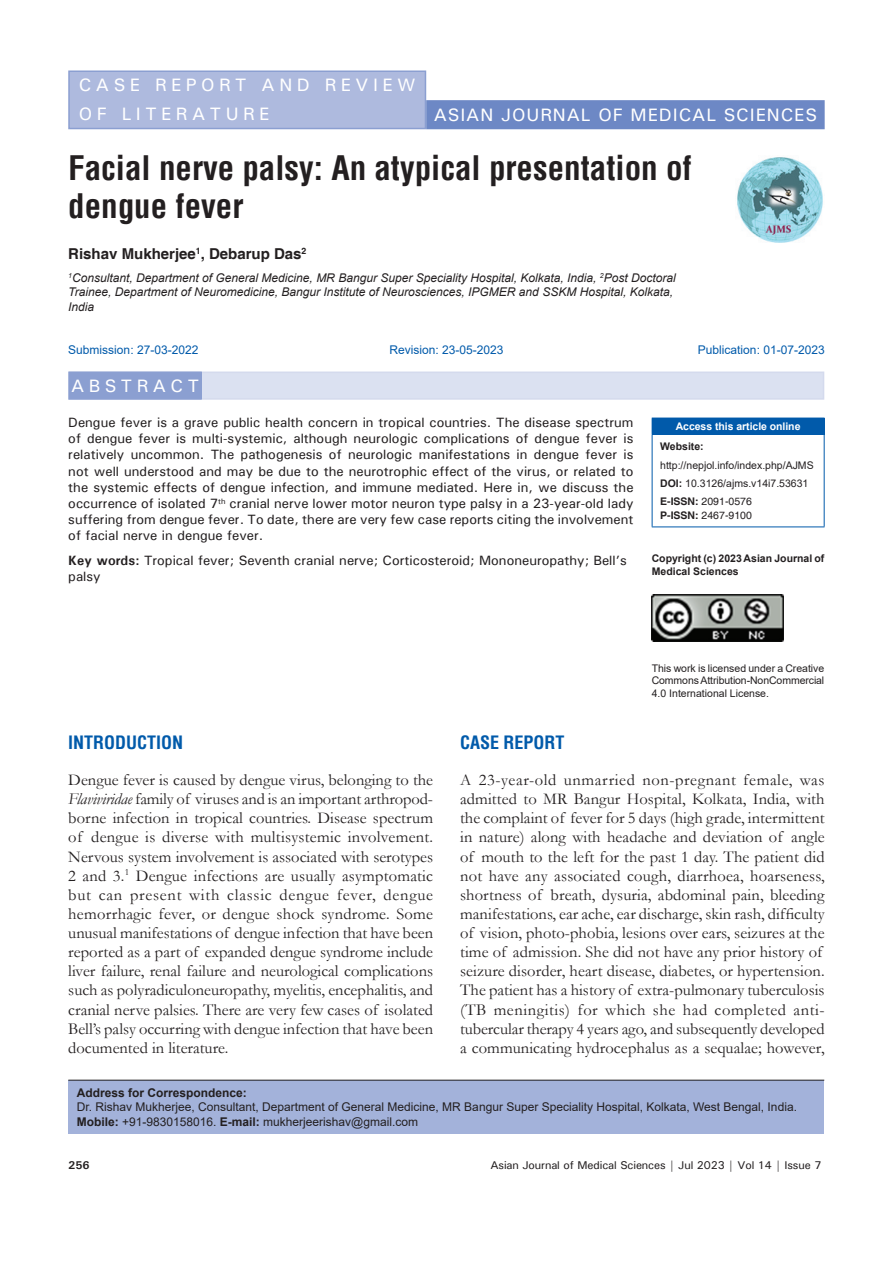
<style>
.page{position:relative;width:893px;height:1263px;background:#fff}
.page>*{position:absolute;margin:0;border:0;box-sizing:border-box;transform-origin:0 0}
.AT{font:700 condensed 33px/37.5px "Helvetica";color:#231f20}
.AH{font:500 18px/28.8px "Univers";letter-spacing:.25em;color:#fff}
.AH-2{font:500 18px "Univers";letter-spacing:.05em;color:#fff}
.TX{font:700 condensed 18px "Helvetica";color:#015aaa}
.ABSH{font:500 18px "Univers";letter-spacing:.25em;color:#fff}
.TX-2{font:16.5px/19.2px "Garamond";letter-spacing:.005em;color:#231f20;text-align:justify}
.AU{font:700 15px "Helvetica";color:#231f20}
.ABS{font:500 13.5px/16.2px "Univers";color:#231f20;text-align:justify}
.KWD{font:500 13.5px/16.2px "Univers";color:#231f20}
.AFF{font:italic 12px/14.4px "Arial";color:#231f20}
.ADD{font:12px/14.4px "Arial";color:#231f20}
.HIS{font:12px "Arial";color:#015aaa}
.t1{font:500 11.25px "Univers";letter-spacing:-.01em;color:#231f20}
.t2{font:700 11.25px "Univers";color:#231f20}
.License{font:10.5px/12.6px "Arial";letter-spacing:-.01em;color:#231f20;text-align:justify}
.License-2{font:700 10.5px/12.6px "Arial";color:#231f20}
.Web{font:10.5px/18.8px "Arial";color:#231f20}
.ISSN{font:10.5px/14.2px "Helvetica";color:#231f20}
.DOI{font:10.5px "Arial";color:#231f20}
.t3{font:700 10.5px "Arial";letter-spacing:-.005em;color:#fff}
.s1{font-weight:700}
.s2{font-style:italic}
</style>
<div class="page">
<div style="left:68px;top:1080px;width:756px;height:54px;background:#a3b2da"></div>
<hr style="left:68px;top:1080px;width:756px;height:1px;background:#231f20">
<img style="left:737px;top:157px;width:86px;height:86px">
<div style="left:652px;top:418px;width:172px;height:16px;background:#015aaa"></div>
<svg style="left:824px;top:418px;width:1px;height:16px"></svg>
<hr style="left:652px;top:435px;width:1px;height:91px;background:#015aaa">
<hr style="left:652px;top:434px;width:172px;height:1px;background:#015aaa">
<hr style="left:824px;top:435px;width:1px;height:91px;background:#015aaa">
<hr style="left:652px;top:526px;width:172px;height:1px;background:#015aaa">
<img style="left:652px;top:595px;width:132px;height:46px">
<div style="left:69px;top:371px;width:755px;height:29px;background:#dbe1f1;border:2px solid #d4daed"></div>
<div style="left:69px;top:372px;width:132px;height:27px;background:#8b9fd1"></div>
<div style="left:68px;top:371px;width:134px;height:29px;border:2px solid #8b9fd1"></div>
<div style="left:69px;top:71px;width:356px;height:58px;background:#aebade"></div>
<div style="left:68px;top:70px;width:358px;height:59px;border:2px solid #8b9fd1"></div>
<div style="left:427px;top:101px;width:397px;height:28px;background:#6d88c5"></div>
<div style="left:426px;top:100px;width:399px;height:29px;border:2px solid #6d88c5"></div>
<p class="AH" style="left:79px;top:70px;width:338px">CASE REPORT AND REVIEW<br>OF LITERATURE</p>
<p class="AH-2" style="left:434px;top:103px;width:385px">ASIAN JOURNAL OF MEDICAL SCIENCES</p>
<p class="AT" style="left:68px;top:149px;width:625px">Facial nerve palsy: An atypical presentation of dengue fever</p>
<p class="AU" style="left:68px;top:245px;width:240px">Rishav Mukherjee<sup>1</sup>, Debarup Das<sup>2</sup></p>
<p class="AFF" style="left:68px;top:271px;width:609px"><sup>1</sup>Consultant, Department of General Medicine, MR Bangur Super Speciality Hospital, Kolkata, India, <sup>2</sup>Post Doctoral<br>Trainee, Department of Neuromedicine, Bangur Institute of Neurosciences, IPGMER and SSKM Hospital, Kolkata,<br>India</p>
<p class="HIS" style="left:68px;top:341px;width:132px">Submission: 27-03-2022</p>
<p class="HIS" style="left:389px;top:341px;width:116px">Revision: 23-05-2023</p>
<p class="HIS" style="left:698px;top:341px;width:128px">Publication: 01-07-2023</p>
<p class="ABSH" style="left:71px;top:374px;width:129px">ABSTRACT</p>
<p class="ABS" style="left:68px;top:414px;width:567px">Dengue fever is a grave public health concern in tropical countries. The disease spectrum of dengue fever is multi-systemic, although neurologic complications of dengue fever is relatively uncommon. The pathogenesis of neurologic manifestations in dengue fever is not well understood and may be due to the neurotrophic effect of the virus, or related to the systemic effects of dengue infection, and immune mediated. Here in, we discuss the occurrence of isolated 7<sup>th</sup> cranial nerve lower motor neuron type palsy in a 23-year-old lady suffering from dengue fever. To date, there are very few case reports citing the involvement of facial nerve in dengue fever.</p>
<p class="KWD" style="left:68px;top:552px;width:560px"><span class="s1">Key words:</span> Tropical fever; Seventh cranial nerve; Corticosteroid; Mononeuropathy; Bell’s palsy</p>
<p class="t3" style="left:676px;top:419px;width:126px">Access this article online</p>
<p class="Web" style="left:660px;top:437px;width:155px"><span class="s1">Website: </span>http://nepjol.info/index.php/AJMS</p>
<p class="DOI" style="left:660px;top:476px;width:150px"><span class="s1">DOI:</span> 10.3126/ajms.v14i7.53631</p>
<p class="ISSN" style="left:660px;top:494px;width:93px"><span class="s1">E-ISSN:</span> 2091-0576<br><span class="s1">P-ISSN:</span> 2467-9100</p>
<p class="License-2" style="left:652px;top:552px;width:174px">Copyright (c) 2023 Asian Journal of<br>Medical Sciences</p>
<p class="License" style="left:652px;top:662px;width:174px">This work is licensed under a Creative Commons Attribution-NonCommercial 4.0 International License.</p>
<p class="TX" style="left:68px;top:730px;width:117px">INTRODUCTION</p>
<p class="TX-2" style="left:68px;top:770px;width:366px">Dengue fever is caused by dengue virus, belonging to the <span class="s2">Flaviviridae</span> family of viruses and is an important arthropod&shy;borne infection in tropical countries. Disease spectrum of dengue is diverse with multisystemic involvement.<br>Nervous system involvement is associated with serotypes 2 and 3.<sup>1</sup> Dengue infections are usually asymptomatic but can present with classic dengue fever, dengue hemorrhagic fever, or dengue shock syndrome. Some unusual manifestations of dengue infection that have been reported as a part of expanded dengue syndrome include liver failure, renal failure and neurological complications such as polyradiculoneuropathy, myelitis, encephalitis, and cranial nerve palsies. There are very few cases of isolated Bell’s palsy occurring with dengue infection that have been documented in literature.</p>
<h1 class="TX" style="left:460px;top:730px;width:106px">CASE REPORT</h1>
<p class="TX-2" style="left:460px;top:770px;width:366px;text-align:left">A 23-year-old unmarried non-pregnant female, was admitted to MR Bangur Hospital, Kolkata, India, with the complaint of fever for 5 days (high grade, intermittent in nature) along with headache and deviation of angle of mouth to the left for the past 1 day. The patient did not have any associated cough, diarrhoea, hoarseness, shortness of breath, dysuria, abdominal pain, bleeding manifestations, ear ache, ear discharge, skin rash, difficulty of vision, photo-phobia, lesions over ears, seizures at the time of admission. She did not have any prior history of seizure disorder, heart disease, diabetes, or hypertension.<br>The patient has a history of extra-pulmonary tuberculosis (TB meningitis) for which she had completed anti&shy;tubercular therapy 4 years ago, and subsequently developed a communicating hydrocephalus as a sequalae; however,</p>
<p class="ADD" style="left:77px;top:1085px;width:722px"><span class="s1">Address for Correspondence:<br></span>Dr. Rishav Mukherjee, Consultant, Department of General Medicine, MR Bangur Super Speciality Hospital, Kolkata, West Bengal, India.<br><span class="s1">Mobile:</span> +91-9830158016. <span class="s1">E-mail:</span> mukherjeerishav@gmail.com</p>
<p class="t2" style="left:68px;top:1157px;width:23px">256</p>
<p class="t1" style="left:490px;top:1157px;width:333px">Asian Journal of Medical Sciences | Jul 2023 | Vol 14 | Issue 7</p>
</div>
